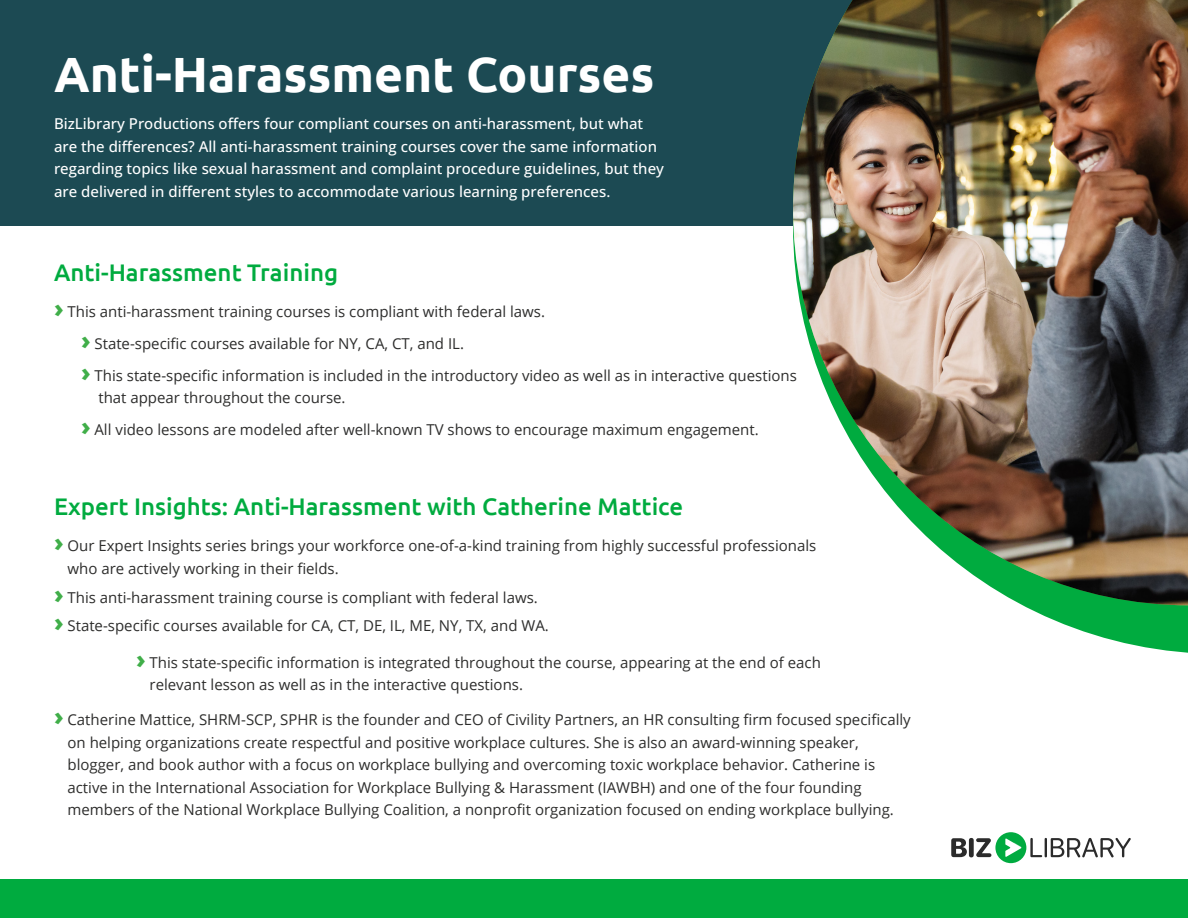
<style>
.page{position:relative;width:1188px;height:918px;background:#fff}
.page>*{position:absolute;margin:0;border:0;box-sizing:border-box;transform-origin:0 0}
.t1{font:700 49.5px "Ubuntu";color:#fff}
.t2{font:500 24px "Ubuntu";color:#00ab3f}
.t3{font:15px/22.5px "Open Sans";color:#2d2d2c}
.t4{font:500 15px/22.5px "Open Sans";color:#fff}
.s1{font-weight:800;font-size:24px;color:#40ae49}
</style>
<div class="page">
<div style="left:0;top:0;width:1188px;height:226px;background:#1c4a53"></div>
<svg style="left:1022px;top:605px;width:166px;height:48px;fill:#00ab3f"></svg>
<img style="left:793px;top:0;width:395px;height:605px">
<div style="left:0;top:880px;width:1188px;height:38px;background:#00ab3f"></div>
<svg style="left:951px;top:838px;width:16px;height:19px"></svg>
<div style="left:969px;top:838px;width:5px;height:19px;background:#2b2b2b;border-radius:2px"></div>
<svg style="left:976px;top:838px;width:15px;height:19px"></svg>
<div style="left:995px;top:832px;width:31px;height:31px;background:#00ab40;border-radius:50%"></div>
<svg style="left:1005px;top:839px;width:16px;height:18px"></svg>
<svg style="left:1030px;top:838px;width:101px;height:19px"></svg>
<p class="t1" style="left:54px;top:45px;width:602px">Anti-Harassment Courses</p>
<p class="t4" style="left:54px;top:112px;width:611px">BizLibrary Productions offers four compliant courses on anti-harassment, but what are the differences? All anti-harassment training courses cover the same information regarding topics like sexual harassment and complaint procedure guidelines, but they are delivered in different styles to accommodate various learning preferences.</p>
<p class="t2" style="left:54px;top:257px;width:286px">Anti-Harassment Training</p>
<p class="t3" style="left:54px;top:300px;width:493px"><span class="s1">›</span> This anti-harassment training courses is compliant with federal laws.</p>
<p class="t3" style="left:81px;top:331px;width:385px"><span class="s1">›</span> State-specific courses available for NY, CA, CT, and IL.</p>
<p class="t3" style="left:98px;top:363px;width:700px;text-indent:-17px"><span class="s1">›</span> This state-specific information is included in the introductory video as well as in interactive questions that appear throughout the course.</p>
<p class="t3" style="left:81px;top:418px;width:679px"><span class="s1">›</span> All video lessons are modeled after well-known TV shows to encourage maximum engagement.</p>
<p class="t2" style="left:54px;top:491px;width:631px">Expert Insights: Anti-Harassment with Catherine Mattice</p>
<p class="t3" style="left:68px;top:534px;width:750px;text-indent:-14px"><span class="s1">›</span> Our Expert Insights series brings your workforce one-of-a-kind training from highly successful professionals who are actively working in their fields.</p>
<p class="t3" style="left:54px;top:586px;width:485px"><span class="s1">›</span> This anti-harassment training course is compliant with federal laws.</p>
<p class="t3" style="left:54px;top:614px;width:496px"><span class="s1">›</span> State-specific courses available for CA, CT, DE, IL, ME, NY, TX, and WA.</p>
<p class="t3" style="left:150px;top:650px;width:673px;text-indent:-14px"><span class="s1">›</span> This state-specific information is integrated throughout the course, appearing at the end of each relevant lesson as well as in the interactive questions.</p>
<p class="t3" style="left:68px;top:708px;width:845px;text-indent:-14px"><span class="s1">›</span> Catherine Mattice, SHRM-SCP, SPHR is the founder and CEO of Civility Partners, an HR consulting firm focused specifically on helping organizations create respectful and positive workplace cultures. She is also an award-winning speaker, blogger, and book author with a focus on workplace bullying and overcoming toxic workplace behavior. Catherine is active in the International Association for Workplace Bullying &amp; Harassment (IAWBH) and one of the four founding members of the National Workplace Bullying Coalition, a nonprofit organization focused on ending workplace bullying.</p>
</div>
